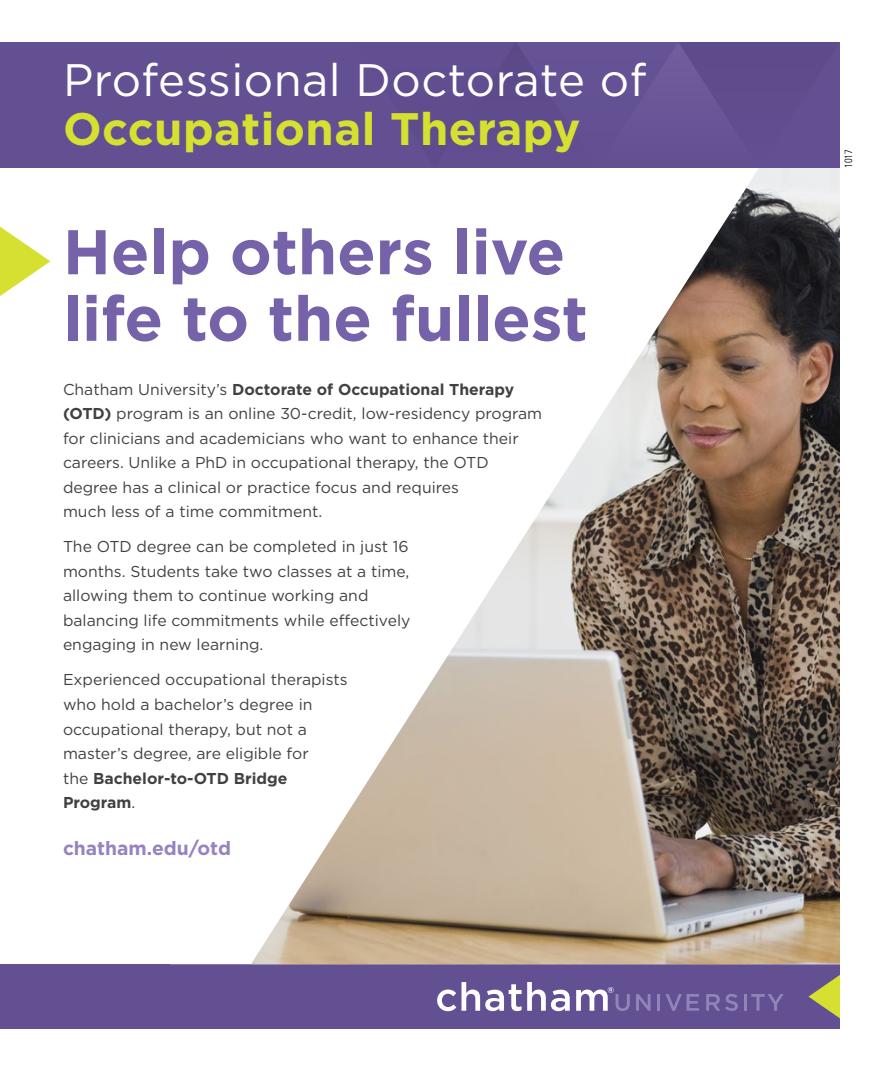
<style>
.page{position:relative;width:882px;height:1071px;background:#fff}
.page>*{position:absolute;margin:0;border:0;box-sizing:border-box;transform-origin:0 0}
.t1{font:700 63px/66.5px "Gotham";color:#7662a8}
.t2{font:45.5px "Gotham";letter-spacing:.01em;color:#fff}
.t3{font:700 45.5px "Gotham";letter-spacing:.01em;color:#d6e031}
.t4{font:700 19.25px "Gotham";color:#9783bd}
.t5{font:15.75px/24.5px "Gotham";color:#414042}
.t6{font:300 condensed 10.5px "Univers";color:#000}
.s1{font-weight:700}
</style>
<div class="page">
<div style="left:0;top:42px;width:840px;height:126px;background:#625093"></div>
<div style="left:0;top:964px;width:840px;height:65px;background:#625093"></div>
<svg style="left:808px;top:975px;width:32px;height:43px"></svg>
<svg style="left:0;top:227px;width:50px;height:69px"></svg>
<svg style="left:504px;top:43px;width:198px;height:37px"></svg>
<svg style="left:437px;top:990px;width:19px;height:21px"></svg>
<svg style="left:462px;top:982px;width:108px;height:29px"></svg>
<svg style="left:636px;top:994px;width:15px;height:17px"></svg>
<hr style="left:657px;top:994px;width:3px;height:17px;background:#9285b6">
<svg style="left:665px;top:994px;width:34px;height:17px"></svg>
<svg style="left:706px;top:994px;width:32px;height:17px"></svg>
<hr style="left:744px;top:994px;width:3px;height:17px;background:#9285b6">
<svg style="left:751px;top:994px;width:33px;height:17px"></svg>
<svg style="left:576px;top:987px;width:54px;height:24px"></svg>
<img style="left:251px;top:168px;width:589px;height:796px">
<h2 class="t2" style="left:63px;top:55px;width:585px">Professional Doctorate of</h2>
<h2 class="t3" style="left:63px;top:103px;width:519px">Occupational Therapy</h2>
<h1 class="t1" style="left:63px;top:217px;width:526px">Help others live life to the fullest</h1>
<p class="t5" style="left:63px;top:377px;width:481px">Chatham University’s <span class="s1">Doctorate of Occupational Therapy (OTD)</span> program is an online 30-credit, low-residency program for clinicians and academicians who want to enhance their careers. Unlike a PhD in occupational therapy, the OTD degree has a clinical or practice focus and requires<br>much less of a time commitment.</p>
<p class="t5" style="left:63px;top:534px;width:349px">The OTD degree can be completed in just 16 months. Students take two classes at a time, allowing them to continue working and balancing life commitments while effectively engaging in new learning.</p>
<p class="t5" style="left:63px;top:667px;width:286px">Experienced occupational therapists who hold a bachelor’s degree in occupational therapy, but not a master’s degree, are eligible for<br>the <span class="s1">Bachelor-to-OTD Bridge<br>Program</span>.</p>
<p class="t4" style="left:63px;top:837px;width:169px">chatham.edu/otd</p>
<p class="t6" style="left:842px;top:168px;width:20px;rotate:-90deg">1017</p>
</div>
